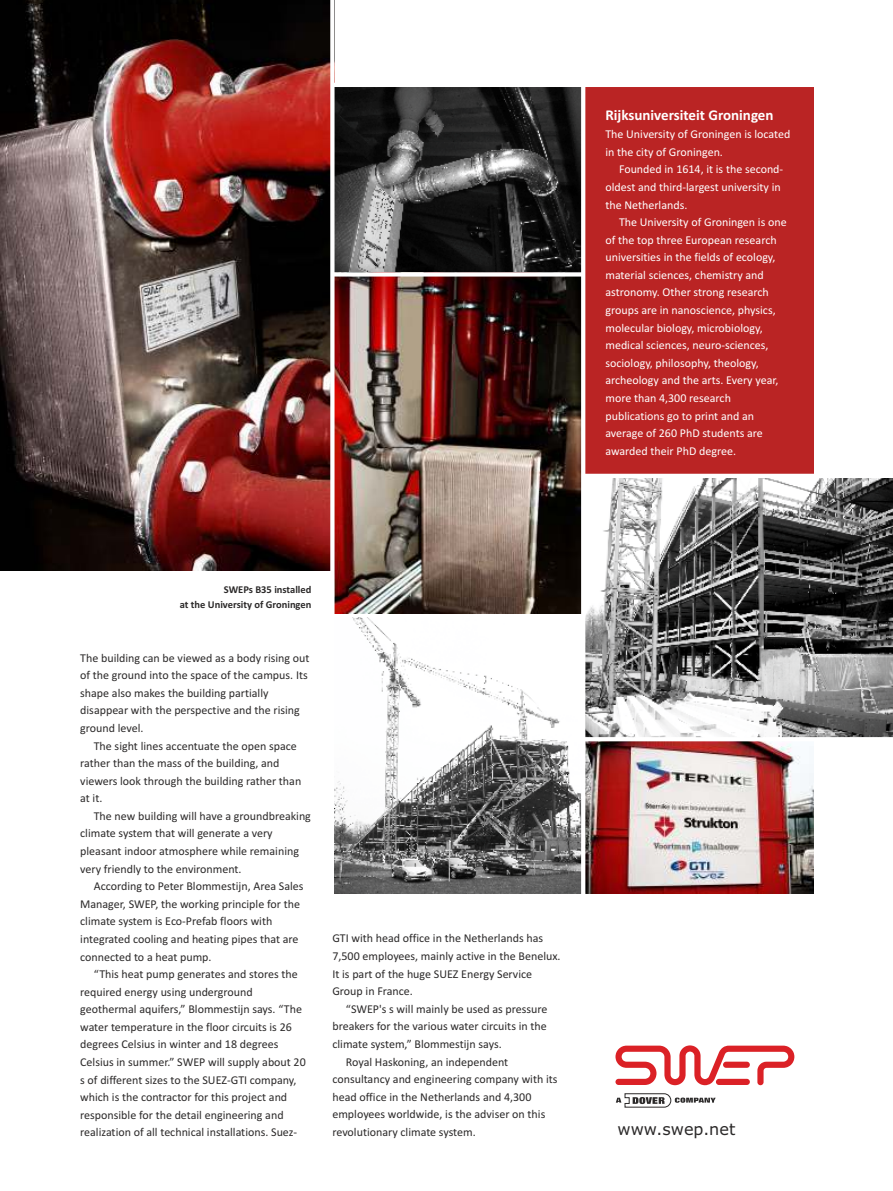
<style>
.page{position:relative;width:893px;height:1191px;background:#fff}
.page>*{position:absolute;margin:0;border:0;box-sizing:border-box;transform-origin:0 0}
.t1{font:16.05px "Verdana";color:#2b2929}
.t2{font:700 15px "Calibri";color:#fff}
.t3{font:12px/17.5px "Calibri";color:#2b2929}
.t4{font:12px/17.5px "Calibri";color:#fff}
.t5{font:700 10.5px/15.5px "Calibri";color:#2b2929;text-align:right}
</style>
<div class="page">
<img style="left:585px;top:741px;width:228px;height:152px">
<img style="left:0;top:0;width:330px;height:570px">
<svg style="left:616px;top:1093px;width:100px;height:14px"></svg>
<svg style="left:615px;top:1045px;width:179px;height:40px"></svg>
<img style="left:335px;top:87px;width:246px;height:526px">
<div style="left:583px;top:85px;width:230px;height:392px;background:#ba2424"></div>
<img style="left:585px;top:478px;width:308px;height:259px">
<img style="left:335px;top:617px;width:246px;height:276px">
<hr style="left:332px;top:83px;width:561px;height:4px;background:#fff">
<svg style="left:581px;top:87px;width:4px;height:807px"></svg>
<svg style="left:334px;top:272px;width:249px;height:4px"></svg>
<hr style="left:583px;top:737px;width:310px;height:4px;background:#fff">
<hr style="left:583px;top:474px;width:310px;height:4px;background:#fff">
<p class="t2" style="left:605px;top:108px;width:170px">Rijksuniversiteit Groningen</p>
<p class="t4" style="left:605px;top:126px;width:186px">The University of Groningen is located in the city of Groningen.</p>
<p class="t4" style="left:605px;top:162px;width:179px;text-indent:14px">Founded in 1614, it is the second&shy;oldest and third-largest university in the Netherlands.</p>
<p class="t4" style="left:605px;top:214px;width:183px;text-indent:14px">The University of Groningen is one of the top three European research universities in the fields of ecology, material sciences, chemistry and astronomy. Other strong research groups are in nanoscience, physics, molecular biology, microbiology, medical sciences, neuro-sciences, sociology, philosophy, theology, archeology and the arts. Every year, more than 4,300 research publications go to print and an average of 260 PhD students are awarded their PhD degree.</p>
<p class="t5" style="left:180px;top:582px;width:133px">SWEPs B35 installed<br>at the University of Groningen</p>
<p class="t3" style="left:80px;top:650px;width:231px">The building can be viewed as a body rising out of the ground into the space of the campus. Its shape also makes the building partially disappear with the perspective and the rising ground level.</p>
<p class="t3" style="left:80px;top:737px;width:223px;text-indent:14px">The sight lines accentuate the open space rather than the mass of the building, and viewers look through the building rather than at it.</p>
<p class="t3" style="left:80px;top:808px;width:232px;text-indent:14px">The new building will have a groundbreaking climate system that will generate a very pleasant indoor atmosphere while remaining very friendly to the environment.</p>
<p class="t3" style="left:80px;top:878px;width:225px;text-indent:14px">According to Peter Blommestijn, Area Sales Manager, SWEP, the working principle for the climate system is Eco-Prefab floors with integrated cooling and heating pipes that are connected to a heat pump.</p>
<p class="t3" style="left:80px;top:966px;width:227px;text-indent:14px">“This heat pump generates and stores the required energy using underground geothermal aquifers,” Blommestijn says. “The water temperature in the floor circuits is 26 degrees Celsius in winter and 18 degrees Celsius in summer.” SWEP will supply about 20 s of different sizes to the SUEZ-GTI company, which is the contractor for this project and responsible for the detail engineering and realization of all technical installations. Suez-</p>
<p class="t3" style="left:332px;top:930px;width:230px">GTI with head office in the Netherlands has 7,500 employees, mainly active in the Benelux.<br>It is part of the huge SUEZ Energy Service Group in France.</p>
<p class="t3" style="left:346px;top:1001px;width:203px">“SWEP's s will mainly be used as pressure</p>
<p class="t3" style="left:332px;top:1018px;width:216px">breakers for the various water circuits in the</p>
<p class="t3" style="left:332px;top:1036px;width:171px">climate system,” Blommestijn says.</p>
<p class="t3" style="left:346px;top:1053px;width:164px">Royal Haskoning, an independent</p>
<p class="t3" style="left:332px;top:1071px;width:227px">consultancy and engineering company with its</p>
<p class="t3" style="left:332px;top:1088px;width:200px">head office in the Netherlands and 4,300</p>
<p class="t3" style="left:332px;top:1106px;width:214px">employees worldwide, is the adviser on this</p>
<p class="t3" style="left:332px;top:1124px;width:145px">revolutionary climate system.</p>
<h1 class="t1" style="left:618px;top:1123px;width:119px">www.swep.net</h1>
</div>
